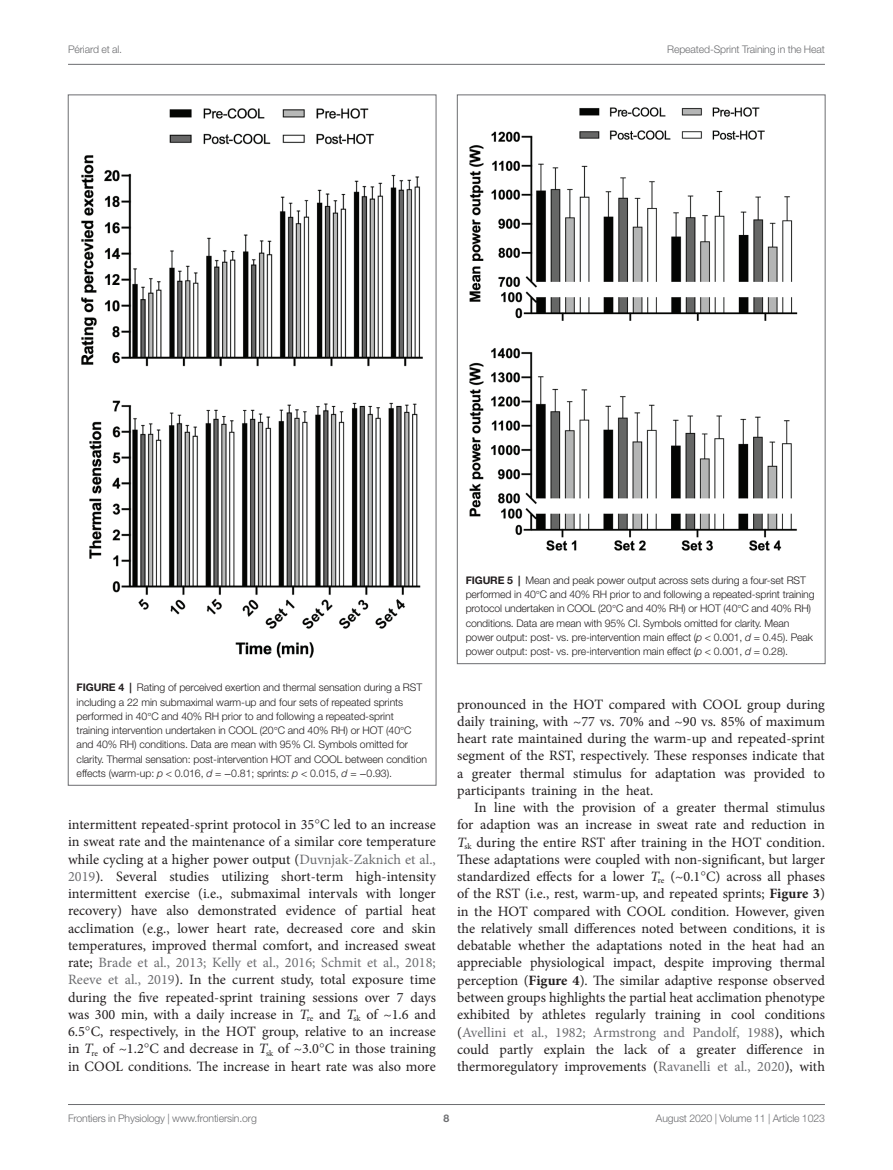
<style>
.page{position:relative;width:893px;height:1170px;background:#fff}
.page>*{position:absolute;margin:0;border:0;box-sizing:border-box;transform-origin:0 0}
.TEXT_FLUSH{font:14.25px/17.2px "Minion Pro";color:#231f20;text-align:justify}
.TEXT{font:14.25px/17.2px "Minion Pro";color:#231f20;text-align:justify}
.FIG_LEG{font:300 10.5px/14.2px "Helvetica Neue LT Std";letter-spacing:-.01em;color:#231f20}
.t1{font:300 10.5px "Helvetica Neue LT Std";letter-spacing:-.015em;color:#6c6d70}
.t2{font:700 10.5px "Helvetica Neue LT Std";color:#6c6d70}
.s1{font-weight:700}
.s2{font-family:"STIX General";font-weight:400}
.s3{font-style:italic}
.s4{font-family:"STIX General"}
.s5{color:#6c6d70}
</style>
<div class="page">
<hr style="left:68px;top:64px;width:757px;height:1px;background:#6c6d70">
<hr style="left:68px;top:1104px;width:757px;height:1px;background:#6c6d70">
<img style="left:81px;top:108px;width:342px;height:550px">
<img style="left:469px;top:107px;width:329px;height:444px">
<p class="t1" style="left:68px;top:42px;width:56px">Périard et al.</p>
<p class="t1" style="left:667px;top:42px;width:159px">Repeated-Sprint Training in the Heat</p>
<p class="FIG_LEG" style="left:77px;top:680px;width:352px"><span class="s1">FIGURE 4 |</span> Rating of perceived exertion and thermal sensation during a RST including a 22 min submaximal warm-up and four sets of repeated sprints performed in 40<span class="s2">°</span>C and 40% RH prior to and following a repeated-sprint training intervention undertaken in COOL (20<span class="s2">°</span>C and 40% RH) or HOT (40<span class="s2">°</span>C and 40% RH) conditions. Data are mean with 95% CI. Symbols omitted for clarity. Thermal sensation: post-intervention HOT and COOL between condition effects (warm-up: <span class="s3">p</span> &lt; 0.016, <span class="s3">d</span> = <span class="s2">−</span>0.81; sprints: <span class="s3">p</span> &lt; 0.015, <span class="s3">d</span> = <span class="s2">−</span>0.93).</p>
<p class="TEXT_FLUSH" style="left:68px;top:815px;width:369px">intermittent repeated-sprint protocol in 35<span class="s4">°</span>C led to an increase in sweat rate and the maintenance of a similar core temperature while cycling at a higher power output (<span class="s5">Duvnjak-Zaknich et al., 2019</span>). Several studies utilizing short-term high-intensity intermittent exercise (i.e., submaximal intervals with longer recovery) have also demonstrated evidence of partial heat acclimation (e.g., lower heart rate, decreased core and skin temperatures, improved thermal comfort, and increased sweat rate; <span class="s5">Brade et al., 2013; Kelly et al., 2016; Schmit et al., 2018; Reeve et al., 2019</span>). In the current study, total exposure time during the five repeated-sprint training sessions over 7 days was 300 min, with a daily increase in <span class="s3">T</span><sub>re</sub> and <span class="s3">T</span><sub>sk</sub> of ~1.6 and 6.5<span class="s4">°</span>C, respectively, in the HOT group, relative to an increase in <span class="s3">T</span><sub>re</sub> of ~1.2<span class="s4">°</span>C and decrease in <span class="s3">T</span><sub>sk</sub> of ~3.0<span class="s4">°</span>C in those training in COOL conditions. The increase in heart rate was also more</p>
<p class="FIG_LEG" style="left:466px;top:573px;width:350px"><span class="s1">FIGURE 5 |</span> Mean and peak power output across sets during a four-set RST performed in 40<span class="s2">°</span>C and 40% RH prior to and following a repeated-sprint training protocol undertaken in COOL (20<span class="s2">°</span>C and 40% RH) or HOT (40<span class="s2">°</span>C and 40% RH) conditions. Data are mean with 95% CI. Symbols omitted for clarity. Mean power output: post‐ vs. pre-intervention main effect (<span class="s3">p</span> &lt; 0.001, <span class="s3">d</span> = 0.45). Peak power output: post‐ vs. pre-intervention main effect (<span class="s3">p</span> &lt; 0.001, <span class="s3">d</span> = 0.28).</p>
<p class="TEXT_FLUSH" style="left:457px;top:695px;width:369px">pronounced in the HOT compared with COOL group during daily training, with ~77 vs. 70% and ~90 vs. 85% of maximum heart rate maintained during the warm-up and repeated-sprint segment of the RST, respectively. These responses indicate that a greater thermal stimulus for adaptation was provided to participants training in the heat.</p>
<p class="TEXT" style="left:457px;top:799px;width:369px;text-indent:17px">In line with the provision of a greater thermal stimulus for adaption was an increase in sweat rate and reduction in <span class="s3">T</span><sub>sk</sub> during the entire RST after training in the HOT condition.<br>These adaptations were coupled with non-significant, but larger standardized effects for a lower <span class="s3">T</span><sub>re</sub> (~0.1<span class="s4">°</span>C) across all phases of the RST (i.e., rest, warm-up, and repeated sprints; <span class="s1">Figure 3</span>) in the HOT compared with COOL condition. However, given the relatively small differences noted between conditions, it is debatable whether the adaptations noted in the heat had an appreciable physiological impact, despite improving thermal perception (<span class="s1">Figure 4</span>). The similar adaptive response observed between groups highlights the partial heat acclimation phenotype exhibited by athletes regularly training in cool conditions (<span class="s5">Avellini et al., 1982; Armstrong and Pandolf, 1988</span>), which could partly explain the lack of a greater difference in thermoregulatory improvements (<span class="s5">Ravanelli et al., 2020</span>), with</p>
<p class="t1" style="left:68px;top:1111px;width:190px">Frontiers in Physiology | www.frontiersin.org</p>
<p class="t2" style="left:444px;top:1111px;width:7px">8</p>
<p class="t1" style="left:656px;top:1111px;width:170px">August 2020 | Volume 11 | Article 1023</p>
</div>
